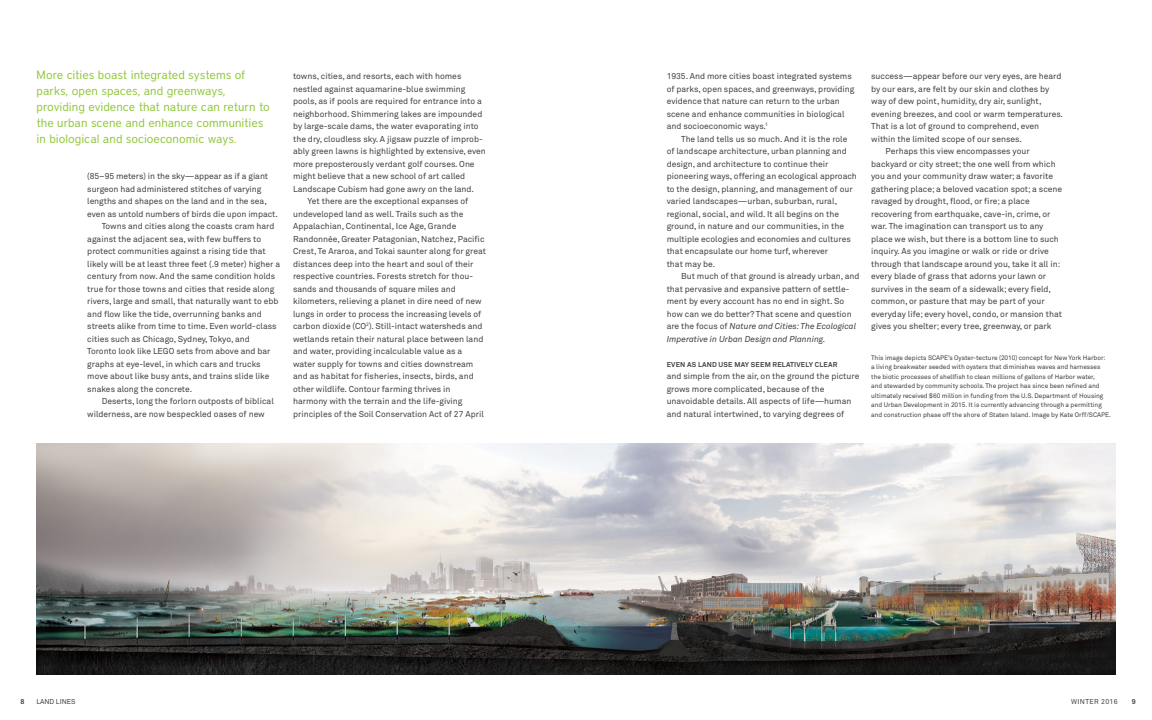
<style>
.page{position:relative;width:1152px;height:720px;background:#fff}
.page>*{position:absolute;margin:0;border:0;box-sizing:border-box;transform-origin:0 0}
.t1{font:12px/16px "District";color:#92c83e}
.t2{font:8.5px/12.5px "Akkurat Pro";color:#414042}
.t3{font:700 7px "Akkurat Pro";letter-spacing:.025em;color:#414042}
.t4{font:7px "Akkurat Pro";letter-spacing:.05em;color:#414042}
.t5{font:7px "Akkurat Pro";color:#414042}
.t6{font:6.5px/9.5px "Akkurat Pro";letter-spacing:-.005em;color:#414042}
.s1{font-style:italic}
</style>
<div class="page">
<img style="left:36px;top:444px;width:1080px;height:231px">
<h1 class="t1" style="left:37px;top:66px;width:235px">More cities boast integrated systems of parks, open spaces, and greenways, providing evidence that nature can return to the urban scene and enhance communities in biological and socioeconomic ways.</h1>
<p class="t2" style="left:87px;top:170px;width:182px">(85–95 meters) in the sky—appear as if a giant</p>
<p class="t2" style="left:87px;top:183px;width:176px">surgeon had administered stitches of varying</p>
<p class="t2" style="left:87px;top:195px;width:181px">lengths and shapes on the land and in the sea,</p>
<p class="t2" style="left:87px;top:208px;width:192px">even as untold numbers of birds die upon impact.</p>
<p class="t2" style="left:102px;top:220px;width:174px">Towns and cities along the coasts cram hard</p>
<p class="t2" style="left:87px;top:233px;width:175px">against the adjacent sea, with few buffers to</p>
<p class="t2" style="left:87px;top:245px;width:180px">protect communities against a rising tide that</p>
<p class="t2" style="left:87px;top:258px;width:194px">likely will be at least three feet (.9 meter) higher a</p>
<p class="t2" style="left:87px;top:270px;width:190px">century from now. And the same condition holds</p>
<p class="t2" style="left:87px;top:283px;width:189px">true for those towns and cities that reside along</p>
<p class="t2" style="left:87px;top:295px;width:193px">rivers, large and small, that naturally want to ebb</p>
<p class="t2" style="left:87px;top:308px;width:176px">and flow like the tide, overrunning banks and</p>
<p class="t2" style="left:87px;top:320px;width:191px">streets alike from time to time. Even world-class</p>
<p class="t2" style="left:87px;top:333px;width:164px">cities such as Chicago, Sydney, Tokyo, and</p>
<p class="t2" style="left:87px;top:345px;width:185px">Toronto look like LEGO sets from above and bar</p>
<p class="t2" style="left:87px;top:358px;width:175px">graphs at eye-level, in which cars and trucks</p>
<p class="t2" style="left:87px;top:370px;width:184px">move about like busy ants, and trains slide like</p>
<p class="t2" style="left:87px;top:383px;width:106px">snakes along the concrete.</p>
<p class="t2" style="left:102px;top:395px;width:174px">Deserts, long the forlorn outposts of biblical</p>
<p class="t2" style="left:87px;top:408px;width:179px">wilderness, are now bespeckled oases of new</p>
<p class="t2" style="left:293px;top:70px;width:170px">towns, cities, and resorts, each with homes</p>
<p class="t2" style="left:293px;top:83px;width:174px">nestled against aquamarine-blue swimming</p>
<p class="t2" style="left:293px;top:95px;width:190px">pools, as if pools are required for entrance into a</p>
<p class="t2" style="left:293px;top:108px;width:191px">neighborhood. Shimmering lakes are impounded</p>
<p class="t2" style="left:293px;top:120px;width:187px">by large-scale dams, the water evaporating into</p>
<p class="t2" style="left:293px;top:133px;width:191px">the dry, cloudless sky. A jigsaw puzzle of improb-</p>
<p class="t2" style="left:293px;top:145px;width:194px">ably green lawns is highlighted by extensive, even</p>
<p class="t2" style="left:293px;top:158px;width:183px">more preposterously verdant golf courses. One</p>
<p class="t2" style="left:293px;top:170px;width:174px">might believe that a new school of art called</p>
<p class="t2" style="left:293px;top:183px;width:183px">Landscape Cubism had gone awry on the land.</p>
<p class="t2" style="left:307px;top:195px;width:162px">Yet there are the exceptional expanses of</p>
<p class="t2" style="left:293px;top:208px;width:172px">undeveloped land as well. Trails such as the</p>
<p class="t2" style="left:293px;top:220px;width:165px">Appalachian, Continental, Ice Age, Grande</p>
<p class="t2" style="left:293px;top:233px;width:193px">Randonnée, Greater Patagonian, Natchez, Pacific</p>
<p class="t2" style="left:293px;top:245px;width:194px">Crest, Te Araroa, and Tokai saunter along for great</p>
<p class="t2" style="left:293px;top:258px;width:182px">distances deep into the heart and soul of their</p>
<p class="t2" style="left:293px;top:270px;width:182px">respective countries. Forests stretch for thou-</p>
<p class="t2" style="left:293px;top:283px;width:164px">sands and thousands of square miles and</p>
<p class="t2" style="left:293px;top:295px;width:190px">kilometers, relieving a planet in dire need of new</p>
<p class="t2" style="left:293px;top:308px;width:190px">lungs in order to process the increasing levels of</p>
<p class="t2" style="left:293px;top:320px;width:191px">carbon dioxide (CO<sup>2</sup>). Still-intact watersheds and</p>
<p class="t2" style="left:293px;top:333px;width:192px">wetlands retain their natural place between land</p>
<p class="t2" style="left:293px;top:345px;width:171px">and water, providing incalculable value as a</p>
<p class="t2" style="left:293px;top:358px;width:182px">water supply for towns and cities downstream</p>
<p class="t2" style="left:293px;top:370px;width:182px">and as habitat for fisheries, insects, birds, and</p>
<p class="t2" style="left:293px;top:383px;width:159px">other wildlife. Contour farming thrives in</p>
<p class="t2" style="left:293px;top:395px;width:171px">harmony with the terrain and the life-giving</p>
<p class="t2" style="left:293px;top:408px;width:192px">principles of the Soil Conservation Act of 27 April</p>
<p class="t2" style="left:667px;top:70px;width:189px">1935. And more cities boast integrated systems of parks, open spaces, and greenways, providing evidence that nature can return to the urban scene and enhance communities in biological and socioeconomic ways.<sup>1</sup></p>
<p class="t2" style="left:667px;top:133px;width:192px;text-indent:14px">The land tells us so much. And it is the role of landscape architecture, urban planning and design, and architecture to continue their pioneering ways, offering an ecological approach to the design, planning, and management of our varied landscapes—urban, suburban, rural, regional, social, and wild. It all begins on the ground, in nature and our communities, in the multiple ecologies and economies and cultures that encapsulate our home turf, wherever<br>that may be.</p>
<p class="t2" style="left:667px;top:270px;width:194px;text-indent:14px">But much of that ground is already urban, and that pervasive and expansive pattern of settle&shy;ment by every account has no end in sight. So how can we do better? That scene and question are the focus of <span class="s1">Nature and Cities: The Ecological Imperative in Urban Design and Planning.</span></p>
<p class="t3" style="left:667px;top:360px;width:172px">EVEN AS LAND USE MAY SEE M RELATIVELY CLEAR</p>
<p class="t2" style="left:667px;top:370px;width:194px">and simple from the air, on the ground the picture grows more complicated, because of the unavoidable details. All aspects of life—human and natural intertwined, to varying degrees of</p>
<p class="t2" style="left:871px;top:70px;width:192px">success—appear before our very eyes, are heard</p>
<p class="t2" style="left:871px;top:83px;width:180px">by our ears, are felt by our skin and clothes by</p>
<p class="t2" style="left:871px;top:95px;width:172px">way of dew point, humidity, dry air, sunlight,</p>
<p class="t2" style="left:871px;top:108px;width:193px">evening breezes, and cool or warm temperatures.</p>
<p class="t2" style="left:871px;top:120px;width:170px">That is a lot of ground to comprehend, even</p>
<p class="t2" style="left:871px;top:133px;width:152px">within the limited scope of our senses.</p>
<p class="t2" style="left:886px;top:145px;width:146px">Perhaps this view encompasses your</p>
<p class="t2" style="left:871px;top:158px;width:186px">backyard or city street; the one well from which</p>
<p class="t2" style="left:871px;top:170px;width:183px">you and your community draw water; a favorite</p>
<p class="t2" style="left:871px;top:183px;width:193px">gathering place; a beloved vacation spot; a scene</p>
<p class="t2" style="left:871px;top:195px;width:160px">ravaged by drought, flood, or fire; a place</p>
<p class="t2" style="left:871px;top:208px;width:181px">recovering from earthquake, cave-in, crime, or</p>
<p class="t2" style="left:871px;top:220px;width:174px">war. The imagination can transport us to any</p>
<p class="t2" style="left:871px;top:233px;width:189px">place we wish, but there is a bottom line to such</p>
<p class="t2" style="left:871px;top:245px;width:179px">inquiry. As you imagine or walk or ride or drive</p>
<p class="t2" style="left:871px;top:258px;width:191px">through that landscape around you, take it all in:</p>
<p class="t2" style="left:871px;top:270px;width:177px">every blade of grass that adorns your lawn or</p>
<p class="t2" style="left:871px;top:283px;width:181px">survives in the seam of a sidewalk; every field,</p>
<p class="t2" style="left:871px;top:295px;width:175px">common, or pasture that may be part of your</p>
<p class="t2" style="left:871px;top:308px;width:192px">everyday life; every hovel, condo, or mansion that</p>
<p class="t2" style="left:871px;top:320px;width:182px">gives you shelter; every tree, greenway, or park</p>
<p class="t6" style="left:871px;top:353px;width:242px">This image depicts SCAPE’s Oyster-tecture (2010) concept for New York Harbor:<br>a living breakwater seeded with oysters that diminishes waves and harnesses the biotic processes of shellfish to clean millions of gallons of Harbor water,<br>and stewarded by community schools. The project has since been refined and ultimately received $60 million in funding from the U.S. Department of Housing and Urban Development in 2015. It is currently advancing through a permitting and construction phase off the shore of Staten Island. Image by Kate Orff/SCAPE.</p>
<p class="t3" style="left:21px;top:697px;width:5px">8</p>
<p class="t5" style="left:36px;top:698px;width:41px">LAND LINES</p>
<p class="t4" style="left:1071px;top:698px;width:48px">WINTER 2016</p>
<p class="t3" style="left:1132px;top:697px;width:5px">9</p>
</div>
